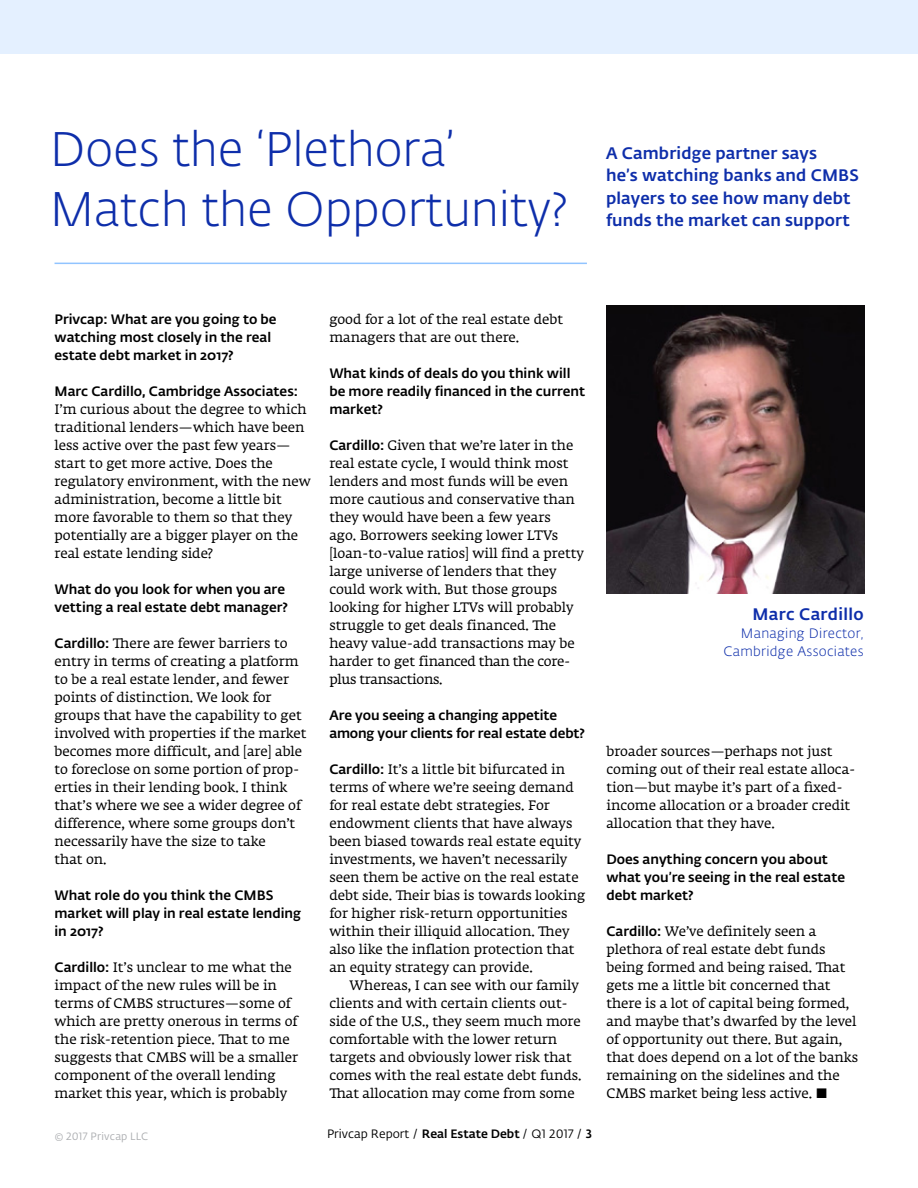
<style>
.page{position:relative;width:918px;height:1188px;background:#fff}
.page>*{position:absolute;margin:0;border:0;box-sizing:border-box;transform-origin:0 0}
.t1{font:300 48px/60px "Fedra Sans Alt Pro";letter-spacing:-.005em;color:#0e2eaa}
.t2{font:500 16.5px/22.5px "Fedra Sans Alt Pro";letter-spacing:.01em;color:#0e2eaa}
.t3{font:13.5px/18px "Fedra Serif A Std";color:#000}
.t4{font:500 13.5px/18px "Fedra Sans Alt Pro";color:#000}
.t5{font:300 13.5px/18px "Fedra Sans Alt Pro";letter-spacing:.02em;color:#0e2eaa;text-align:right}
.t6{font:12px "Fedra Sans Alt Pro";color:#000}
.t7{font:10.5px "Fedra Sans Alt Pro";letter-spacing:.02em;color:#abadb0}
.s1{font-family:"Fedra Sans Alt Pro";font-weight:500}
.s2{font-weight:500}
</style>
<div class="page">
<div style="left:1px;top:0;width:917px;height:54px;background:#e4f0ff"></div>
<img style="left:606px;top:305px;width:258px;height:289px">
<hr style="left:55px;top:263px;width:532px;height:1px;background:#91c4ff">
<h1 class="t1" style="left:50px;top:119px;width:520px">Does the ‘Plethora’<br>Match the Opportunity?</h1>
<p class="t2" style="left:606px;top:141px;width:254px">A Cambridge partner says<br>he’s watching banks and CMBS players to see how many debt funds the market can support</p>
<p class="t4" style="left:55px;top:309px;width:224px">Privcap: What are you going to be watching most closely in the real estate debt market in 2017?</p>
<p class="t4" style="left:55px;top:381px;width:245px">Marc Cardillo, Cambridge Associates:</p>
<p class="t3" style="left:55px;top:401px;width:258px">I’m curious about the degree to which traditional lenders—which have been less active over the past few years— start to get more active. Does the regulatory environment, with the new administration, become a little bit more favorable to them so that they potentially are a bigger player on the real estate lending side?</p>
<p class="t4" style="left:55px;top:579px;width:235px">What do you look for when you are vetting a real estate debt manager?</p>
<p class="t3" style="left:55px;top:635px;width:254px"><span class="s1">Cardillo:</span> There are fewer barriers to entry in terms of creating a platform to be a real estate lender, and fewer points of distinction. We look for groups that have the capability to get involved with properties if the market becomes more difficult, and [are] able to foreclose on some portion of prop&shy;erties in their lending book. I think that’s where we see a wider degree of difference, where some groups don’t necessarily have the size to take<br>that on.</p>
<p class="t4" style="left:55px;top:885px;width:248px">What role do you think the CMBS market will play in real estate lending in 2017?</p>
<p class="t3" style="left:55px;top:959px;width:245px"><span class="s1">Cardillo:</span> It’s unclear to me what the impact of the new rules will be in terms of CMBS structures—some of which are pretty onerous in terms of the risk-retention piece. That to me suggests that CMBS will be a smaller component of the overall lending market this year, which is probably</p>
<p class="t3" style="left:329px;top:311px;width:235px">good for a lot of the real estate debt managers that are out there.</p>
<p class="t4" style="left:329px;top:363px;width:257px">What kinds of deals do you think will be more readily financed in the current market?</p>
<p class="t3" style="left:329px;top:437px;width:256px"><span class="s1">Cardillo:</span> Given that we’re later in the real estate cycle, I would think most lenders and most funds will be even more cautious and conservative than they would have been a few years<br>ago. Borrowers seeking lower LTVs [loan-to-value ratios] will find a pretty large universe of lenders that they could work with. But those groups looking for higher LTVs will probably struggle to get deals financed. The heavy value-add transactions may be harder to get financed than the core&shy;plus transactions.</p>
<p class="t4" style="left:329px;top:705px;width:257px">Are you seeing a changing appetite among your clients for real estate debt?</p>
<p class="t3" style="left:329px;top:761px;width:257px"><span class="s1">Cardillo:</span> It’s a little bit bifurcated in terms of where we’re seeing demand for real estate debt strategies. For endowment clients that have always been biased towards real estate equity investments, we haven’t necessarily seen them be active on the real estate debt side. Their bias is towards looking for higher risk-return opportunities within their illiquid allocation. They also like the inflation protection that an equity strategy can provide.</p>
<p class="t3" style="left:329px;top:977px;width:254px;text-indent:20px">Whereas, I can see with our family clients and with certain clients out&shy;side of the U.S., they seem much more comfortable with the lower return targets and obviously lower risk that comes with the real estate debt funds.<br>That allocation may come from some</p>
<p class="t7" style="left:55px;top:1129px;width:95px">© 2017 Privcap LLC</p>
<p class="t6" style="left:327px;top:1125px;width:267px">Privcap Report / <span class="s2">Real Estate Debt</span> / Q1 2017 / <span class="s2">3</span></p>
<p class="t2" style="left:752px;top:602px;width:113px">Marc Cardillo</p>
<p class="t5" style="left:724px;top:624px;width:142px">Managing Director,<br>Cambridge Associates</p>
<p class="t3" style="left:606px;top:743px;width:251px">broader sources—perhaps not just coming out of their real estate alloca&shy;tion—but maybe it’s part of a fixed&shy;income allocation or a broader credit allocation that they have.</p>
<p class="t4" style="left:606px;top:849px;width:240px">Does anything concern you about what you’re seeing in the real estate debt market?</p>
<p class="t3" style="left:606px;top:923px;width:253px"><span class="s1">Cardillo:</span> We’ve definitely seen a plethora of real estate debt funds being formed and being raised. That gets me a little bit concerned that there is a lot of capital being formed, and maybe that’s dwarfed by the level of opportunity out there. But again, that does depend on a lot of the banks remaining on the sidelines and the CMBS market being less active. ■</p>
</div>
